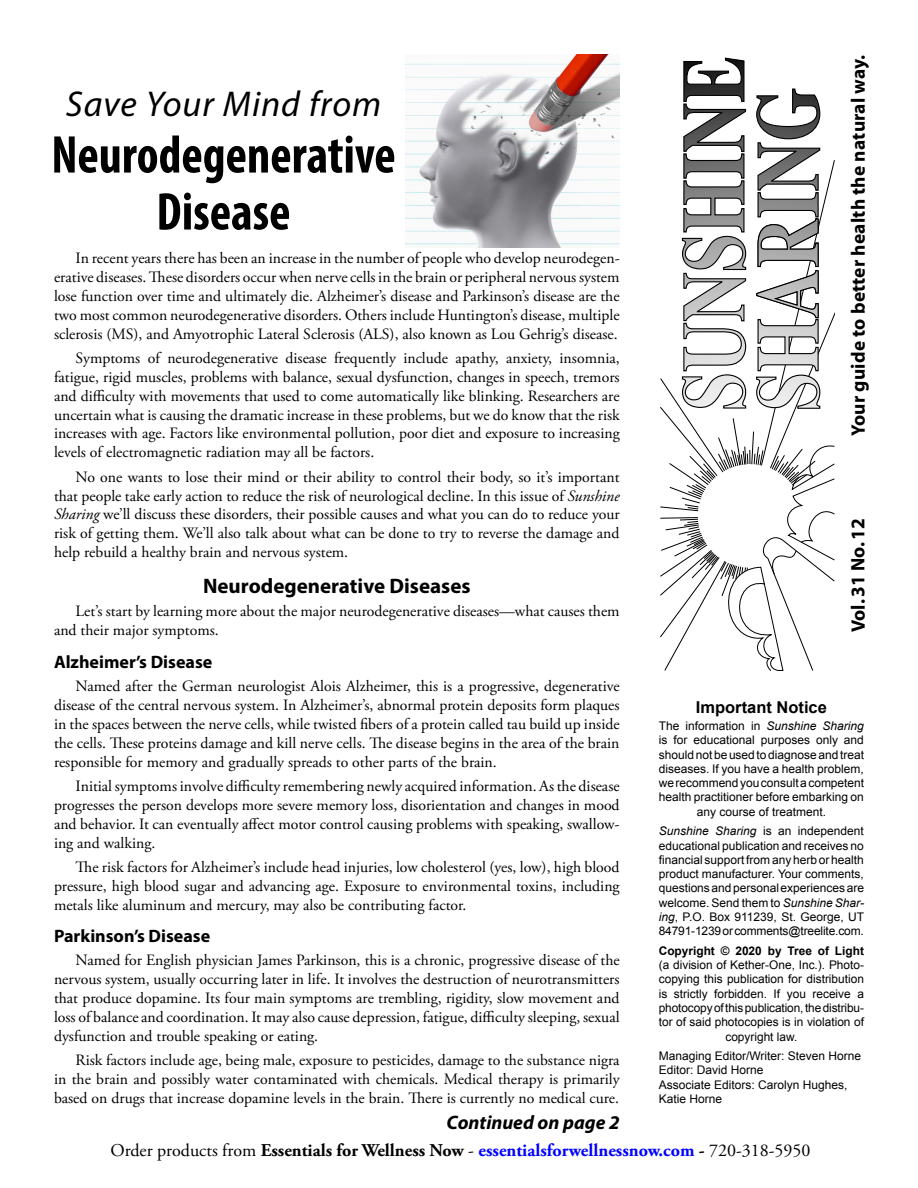
<style>
.page{position:relative;width:918px;height:1188px;background:#fff}
.page>*{position:absolute;margin:0;border:0;box-sizing:border-box;transform-origin:0 0}
.t1{font:700 condensed 53.55px/57px "Myriad Pro";color:#000;text-align:center;scale:.95 1}
.t2{font:italic 36px "Myriad Pro";letter-spacing:.025em;color:#000}
.t3{font:700 21px "Myriad Pro";color:#000}
.t4{font:700 19.5px "Myriad";letter-spacing:.01em;color:#000}
.t5{font:italic 700 19.5px "Myriad Pro";color:#000}
.t6{font:18px "Adobe Garamond Pro";color:#000}
.t7{font:700 18px "Myriad Pro";color:#000}
.t8{font:700 16.35px "Arial";color:#000}
.t9{font:15.75px/18.9px "Adobe Garamond Pro";color:#000;text-align:justify}
.t10{font:11.85px/14.2px "Arial";color:#000;text-align:center}
.t11{font:700 11.85px "Arial";color:#000}
.s1{font-style:italic}
.s2{font-weight:700}
.s3{font-weight:700;color:#00f}
</style>
<div class="page">
<svg style="left:660px;top:57px;width:175px;height:614px"></svg>
<img style="left:405px;top:54px;width:215px;height:193px">
<h2 class="t2" style="left:66px;top:81px;width:317px">Save Your Mind from</h2>
<h1 class="t1" style="left:51px;top:125px;width:364px">Neurodegenerative<br>Disease</h1>
<p class="t9" style="left:54px;top:249px;width:567px;text-indent:22px">In recent years there has been an increase in the number of people who develop neurodegen&shy;erative diseases. These disorders occur when nerve cells in the brain or peripheral nervous system lose function over time and ultimately die. Alzheimer’s disease and Parkinson’s disease are the two most common neurodegenerative disorders. Others include Huntington’s disease, multiple sclerosis (MS), and Amyotrophic Lateral Sclerosis (ALS), also known as Lou Gehrig’s disease.</p>
<p class="t9" style="left:54px;top:349px;width:567px;text-indent:22px">Symptoms of neurodegenerative disease frequently include apathy, anxiety, insomnia, fatigue, rigid muscles, problems with balance, sexual dysfunction, changes in speech, tremors and difficulty with movements that used to come automatically like blinking. Researchers are uncertain what is causing the dramatic increase in these problems, but we do know that the risk increases with age. Factors like environmental pollution, poor diet and exposure to increasing levels of electromagnetic radiation may all be factors.</p>
<p class="t9" style="left:54px;top:468px;width:567px;text-indent:22px">No one wants to lose their mind or their ability to control their body, so it’s important that people take early action to reduce the risk of neurological decline. In this issue of <span class="s1">Sunshine Sharing</span> we’ll discuss these disorders, their possible causes and what you can do to reduce your risk of getting them. We’ll also talk about what can be done to try to reverse the damage and help rebuild a healthy brain and nervous system.</p>
<h3 class="t3" style="left:203px;top:572px;width:269px">Neurodegenerative Diseases</h3>
<p class="t9" style="left:54px;top:603px;width:567px;text-indent:22px">Let’s start by learning more about the major neurodegenerative diseases—what causes them and their major symptoms.</p>
<p class="t7" style="left:54px;top:650px;width:160px">Alzheimer’s Disease</p>
<p class="t9" style="left:54px;top:677px;width:567px;text-indent:22px">Named after the German neurologist Alois Alzheimer, this is a progressive, degenerative disease of the central nervous system. In Alzheimer’s, abnormal protein deposits form plaques in the spaces between the nerve cells, while twisted fibers of a protein called tau build up inside the cells. These proteins damage and kill nerve cells. The disease begins in the area of the brain responsible for memory and gradually spreads to other parts of the brain.</p>
<p class="t9" style="left:54px;top:777px;width:567px;text-indent:22px">Initial symptoms involve difficulty remembering newly acquired information. As the disease progresses the person develops more severe memory loss, disorientation and changes in mood and behavior. It can eventually affect motor control causing problems with speaking, swallow&shy;ing and walking.</p>
<p class="t9" style="left:54px;top:858px;width:567px;text-indent:22px">The risk factors for Alzheimer’s include head injuries, low cholesterol (yes, low), high blood pressure, high blood sugar and advancing age. Exposure to environmental toxins, including metals like aluminum and mercury, may also be contributing factor.</p>
<p class="t7" style="left:54px;top:924px;width:158px">Parkinson’s Disease</p>
<p class="t9" style="left:54px;top:951px;width:567px;text-indent:22px">Named for English physician James Parkinson, this is a chronic, progressive disease of the nervous system, usually occurring later in life. It involves the destruction of neurotransmitters that produce dopamine. Its four main symptoms are trembling, rigidity, slow movement and loss of balance and coordination. It may also cause depression, fatigue, difficulty sleeping, sexual dysfunction and trouble speaking or eating.</p>
<p class="t9" style="left:54px;top:1051px;width:567px;text-indent:22px">Risk factors include age, being male, exposure to pesticides, damage to the substance nigra in the brain and possibly water contaminated with chemicals. Medical therapy is primarily based on drugs that increase dopamine levels in the brain. There is currently no medical cure.</p>
<p class="t4" style="left:848px;top:436px;width:383px;rotate:-90deg">Your guide to better health the natural way.</p>
<p class="t4" style="left:848px;top:632px;width:115px;rotate:-90deg">Vol. 31 No. 12</p>
<p class="t8" style="left:696px;top:696px;width:133px">Important Notice</p>
<p class="t10" style="left:659px;top:719px;width:207px">The information in <span class="s1">Sunshine Sharing </span>is for educational purposes only and should not be used to diagnose and treat diseases. If you have a health problem, we recommend you consult a competent health practitioner before embarking on any course of treatment.</p>
<p class="t10" style="left:659px;top:824px;width:207px;text-align:justify"><span class="s1">Sunshine Sharing</span> is an independent educational publication and receives no financial support from any herb or health product manufacturer. Your comments, questions and personal experiences are welcome. Send them to <span class="s1">Sunshine Shar&shy;ing</span>, P.O. Box 911239, St. George, UT 84791-1239 or comments@treelite.com.</p>
<p class="t11" style="left:659px;top:943px;width:207px">Copyright © 2020 by Tree of Light</p>
<p class="t10" style="left:659px;top:958px;width:207px">(a division of Kether-One, Inc.). Photo&shy;copying this publication for distribution is strictly forbidden. If you receive a photocopy of this publication, the distribu&shy;tor of said photocopies is in violation of copyright law.</p>
<p class="t10" style="left:659px;top:1049px;width:204px;text-align:left">Managing Editor/Writer: Steven Horne<br>Editor: David Horne<br>Associate Editors: Carolyn Hughes,<br>Katie Horne</p>
<p class="t5" style="left:446px;top:1110px;width:175px">Continued on page 2</p>
<p class="t6" style="left:110px;top:1140px;width:702px">Order products from <span class="s2">Essentials for Wellness Now</span> - <span class="s3">essentialsforwellnessnow.com</span> <span class="s2">-</span> 720-318-5950</p>
</div>
